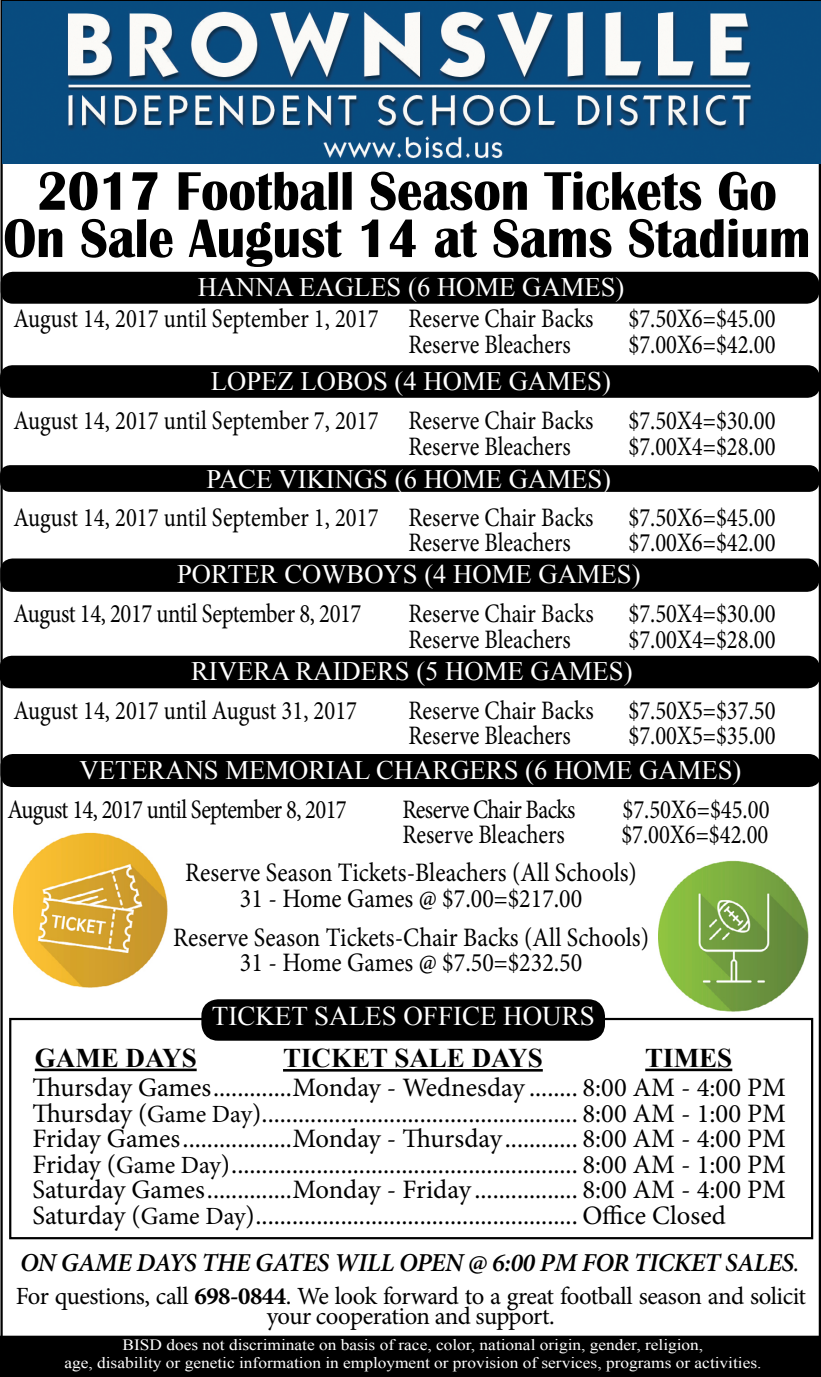
<style>
.page{position:relative;width:821px;height:1377px;background:#fff}
.page>*{position:absolute;margin:0;border:0;box-sizing:border-box;transform-origin:0 0}
.t1{font:700 56.25px/47.2px "Britannic";color:#000;text-align:center;scale:.9 1}
.t2{font:700 27px "Times New Roman";color:#000}
.t3{font:27px "Times New Roman";color:#fff}
.t4{font:26.55px "Minion Pro";color:#000;scale:.85 1}
.t5{font:26.55px/25.7px "Minion Pro";color:#000;text-align:justify}
.t6{font:26.55px "Times New Roman";color:#fff}
.t7{font:26.55px/25.4px "Minion Pro";color:#000;text-align:center;scale:.9 1}
.t8{font:26.55px "Minion Pro";letter-spacing:-.03em;color:#000;scale:.85 1}
.t9{font:26.55px "Minion Pro";letter-spacing:-.02em;color:#000;scale:.85 1}
.t10{font:italic 600 25.88px "Minion Pro";letter-spacing:-.02em;color:#000}
.t11{font:24.75px/20.2px "Minion Pro";letter-spacing:-.02em;color:#000;text-align:center}
.t12{font:15.75px/17.8px "Times New Roman";color:#fff;text-align:center;scale:1.1 1}
.s1{font-size:24.75px}
.s2{font-weight:400}
.s3{font-weight:700}
</style>
<div class="page">
<img style="left:658px;top:861px;width:156px;height:159px">
<img style="left:13px;top:832px;width:155px;height:156px">
<div style="left:9px;top:1018px;width:804px;height:221px;border:2px solid #000"></div>
<div style="left:1px;top:466px;width:817px;height:25px;background:#000;border-radius:9px"></div>
<div style="left:0;top:465px;width:819px;height:27px;border:2px solid #000;border-radius:9px"></div>
<div style="left:1px;top:366px;width:817px;height:31px;background:#000;border-radius:11px"></div>
<div style="left:0;top:365px;width:819px;height:33px;border:2px solid #000;border-radius:11px"></div>
<div style="left:2px;top:273px;width:816px;height:30px;background:#000;border-radius:11px"></div>
<div style="left:1px;top:272px;width:818px;height:32px;border:2px solid #000;border-radius:11px"></div>
<div style="left:1px;top:560px;width:817px;height:31px;background:#000;border-radius:11px"></div>
<div style="left:0;top:558px;width:819px;height:34px;border:2px solid #000;border-radius:11px"></div>
<div style="left:1px;top:657px;width:817px;height:30px;background:#000;border-radius:11px"></div>
<div style="left:0;top:656px;width:820px;height:32px;border:2px solid #000;border-radius:11px"></div>
<hr style="left:283px;top:1069px;width:260px;height:3px;background:#000">
<div style="left:0;top:1337px;width:818px;height:39px;background:#000"></div>
<div style="left:0;top:1336px;width:819px;height:41px;border:2px solid #000"></div>
<div style="left:2px;top:755px;width:817px;height:31px;background:#000;border-radius:11px"></div>
<div style="left:0;top:754px;width:821px;height:33px;border:2px solid #000;border-radius:11px"></div>
<img style="left:2px;top:1px;width:819px;height:162px">
<hr style="left:35px;top:1069px;width:162px;height:2px;background:#000">
<hr style="left:645px;top:1069px;width:87px;height:2px;background:#000">
<div style="left:202px;top:1000px;width:402px;height:40px;background:#000;border-radius:16px"></div>
<div style="left:201px;top:999px;width:404px;height:42px;border:2px solid #000;border-radius:16px"></div>
<h1 class="t1" style="left:3px;top:168px;width:898px">2017 Football Season Tickets Go<br>On Sale August 14 at Sams Stadium</h1>
<p class="t6" style="left:198px;top:269px;width:428px">HANNA EAGLES (6 HOME GAMES)</p>
<p class="t4" style="left:13px;top:301px;width:684px">August 14, 2017 until September 1, 2017 Reserve Chair Backs</p>
<p class="t4" style="left:628px;top:301px;width:174px">$7.50X6=$45.00</p>
<p class="t4" style="left:408px;top:326px;width:192px">Reserve Bleachers</p>
<p class="t4" style="left:628px;top:326px;width:174px">$7.00X6=$42.00</p>
<p class="t6" style="left:211px;top:363px;width:401px">LOPEZ LOBOS (4 HOME GAMES)</p>
<p class="t4" style="left:13px;top:403px;width:684px">August 14, 2017 until September 7, 2017 Reserve Chair Backs</p>
<p class="t4" style="left:628px;top:403px;width:174px">$7.50X4=$30.00</p>
<p class="t4" style="left:408px;top:428px;width:192px">Reserve Bleachers</p>
<p class="t4" style="left:628px;top:428px;width:174px">$7.00X4=$28.00</p>
<p class="t6" style="left:207px;top:461px;width:406px">PACE VIKINGS (6 HOME GAMES)</p>
<p class="t4" style="left:13px;top:499px;width:684px">August 14, 2017 until September 1, 2017 Reserve Chair Backs</p>
<p class="t4" style="left:628px;top:499px;width:174px">$7.50X6=$45.00</p>
<p class="t4" style="left:408px;top:525px;width:192px">Reserve Bleachers</p>
<p class="t4" style="left:628px;top:525px;width:174px">$7.00X6=$42.00</p>
<p class="t6" style="left:177px;top:556px;width:465px">PORTER COWBOYS (4 HOME GAMES)</p>
<p class="t9" style="left:13px;top:596px;width:411px">August 14, 2017 until September 8, 2017</p>
<p class="t4" style="left:408px;top:596px;width:219px">Reserve Chair Backs</p>
<p class="t4" style="left:628px;top:596px;width:174px">$7.50X4=$30.00</p>
<p class="t4" style="left:408px;top:622px;width:192px">Reserve Bleachers</p>
<p class="t4" style="left:628px;top:622px;width:174px">$7.00X4=$28.00</p>
<p class="t6" style="left:191px;top:653px;width:443px">RIVERA RAIDERS (5 HOME GAMES)</p>
<p class="t4" style="left:14px;top:693px;width:406px">August 14, 2017 until August 31, 2017</p>
<p class="t4" style="left:408px;top:693px;width:219px">Reserve Chair Backs</p>
<p class="t4" style="left:628px;top:693px;width:174px">$7.50X5=$37.50</p>
<p class="t4" style="left:408px;top:718px;width:192px">Reserve Bleachers</p>
<p class="t4" style="left:628px;top:718px;width:174px">$7.00X5=$35.00</p>
<p class="t6" style="left:79px;top:752px;width:663px">VETERANS MEMORIAL CHARGERS (6 HOME GAMES)</p>
<p class="t8" style="left:7px;top:792px;width:400px">August 14, 2017 until September 8, 2017</p>
<p class="t8" style="left:402px;top:792px;width:205px">Reserve Chair Backs</p>
<p class="t4" style="left:622px;top:792px;width:174px">$7.50X6=$45.00</p>
<p class="t4" style="left:402px;top:817px;width:192px">Reserve Bleachers</p>
<p class="t4" style="left:621px;top:817px;width:174px">$7.00X6=$42.00</p>
<p class="t7" style="left:185px;top:860px;width:503px">Reserve Season Tickets-Bleachers (All Schools)<br>31 - Home Games @ $7.00=$217.00</p>
<p class="t7" style="left:173px;top:925px;width:530px">Reserve Season Tickets-Chair Backs (All Schools)<br>31 - Home Games @ $7.50=$232.50</p>
<p class="t3" style="left:212px;top:998px;width:384px">TICKET SALES OFFICE HOURS</p>
<p class="t2" style="left:35px;top:1039px;width:163px">GAME DAYS</p>
<p class="t2" style="left:645px;top:1039px;width:89px">TIMES</p>
<p class="t2" style="left:283px;top:1040px;width:261px">TICKET SALE DAYS</p>
<p class="t5" style="left:32px;top:1075px;width:755px">Thursday Games.............Monday - Wednesday ........ 8:00 AM - 4:00 PM Thursday (<span class="s1">Game Day</span>).................................................... 8:00 AM - 1:00 PM Friday Games..................Monday - Thursday............ 8:00 AM - 4:00 PM Friday (<span class="s1">Game Day</span>)......................................................... 8:00 AM - 1:00 PM Saturday Games..............Monday - Friday ................. 8:00 AM - 4:00 PM Saturday (<span class="s1">Game Day</span>)..................................................... Office Closed</p>
<p class="t10" style="left:20px;top:1244px;width:781px">ON GAME DAYS THE GATES WILL OPEN @ 6:00 PM FOR TICKET SALES<span class="s2">.</span></p>
<p class="t11" style="left:16px;top:1286px;width:791px">For questions, call <span class="s3">698-0844</span>. We look forward to a great football season and solicit your cooperation and support.</p>
<p class="t12" style="left:64px;top:1336px;width:635px">BISD does not discriminate on basis of race, color, national origin, gender, religion,<br>age, disability or genetic information in employment or provision of services, programs or activities.</p>
</div>
